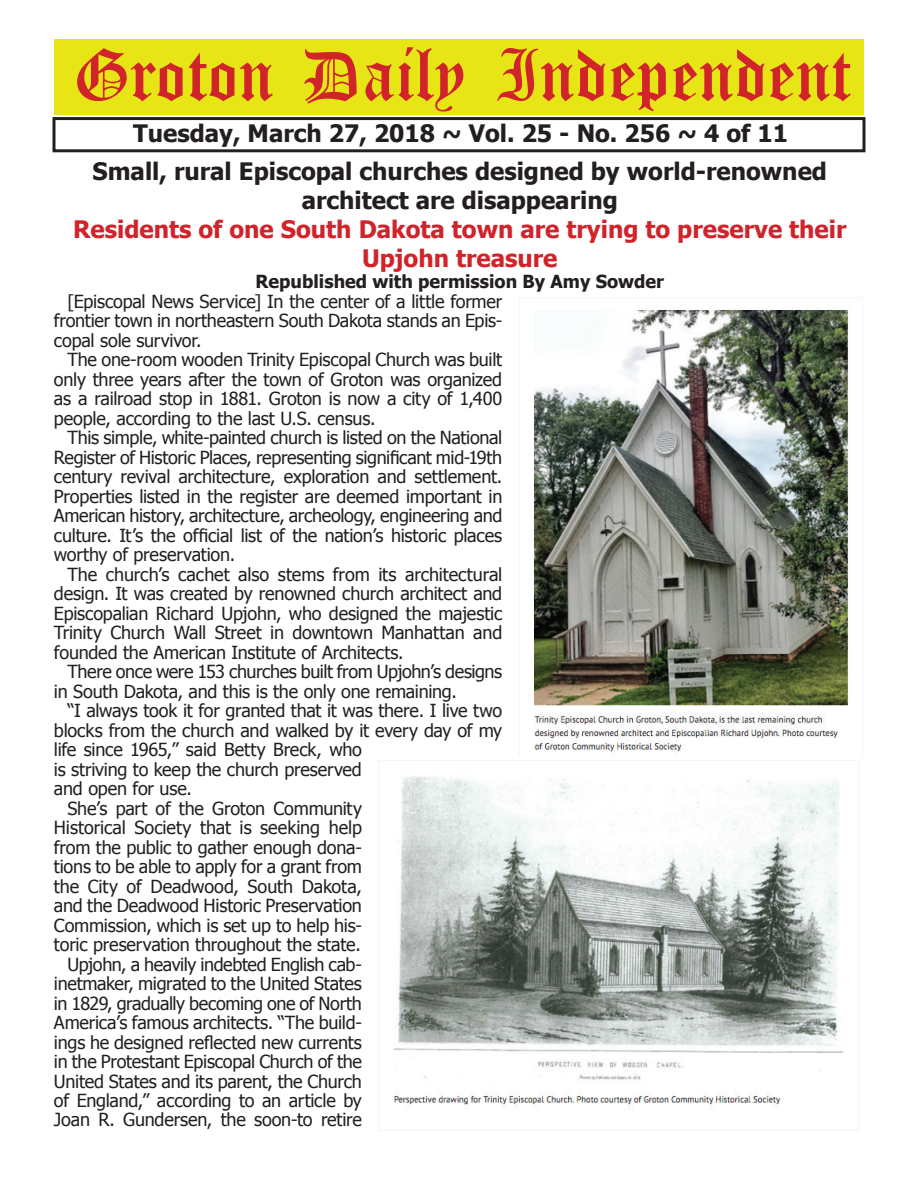
<style>
.page{position:relative;width:918px;height:1188px;background:#fff}
.page>*{position:absolute;margin:0;border:0;box-sizing:border-box;transform-origin:0 0}
.t1{font:54px "Old English Five";color:#d1232a}
.t2{font:700 24px/28.8px "Tahoma";color:#231f20;text-align:center}
.t3{font:700 24px/28.8px "Tahoma";color:#d1232a;text-align:center}
.t4{font:18px/19.5px "Tahoma";letter-spacing:-.01em;color:#231f20;text-align:justify}
.t5{font:700 18px "Tahoma";color:#231f20}
</style>
<div class="page">
<div style="left:52px;top:117px;width:814px;height:35px;border:3px solid #231f20"></div>
<div style="left:54px;top:40px;width:810px;height:75px;background:#e7e515"></div>
<img style="left:519px;top:299px;width:344px;height:458px">
<img style="left:378px;top:760px;width:481px;height:371px">
<h1 class="t1" style="left:73px;top:50px;width:779px">Groton Daily Independent</h1>
<h2 class="t2" style="left:133px;top:117px;width:656px">Tuesday, March 27, 2018 ~ Vol. 25 - No. 256 ~ 4 of 11</h2>
<h2 class="t2" style="left:93px;top:156px;width:736px">Small, rural Episcopal churches designed by world-renowned architect are disappearing</h2>
<h2 class="t3" style="left:73px;top:213px;width:775px">Residents of one South Dakota town are trying to preserve their<br>Upjohn treasure</h2>
<p class="t5" style="left:256px;top:269px;width:410px">Republished with permission By Amy Sowder</p>
<p class="t4" style="left:54px;top:291px;width:450px;text-indent:14px">[Episcopal News Service] In the center of a little former frontier town in northeastern South Dakota stands an Epis&shy;copal sole survivor.</p>
<p class="t4" style="left:54px;top:349px;width:450px;text-indent:14px">The one-room wooden Trinity Episcopal Church was built only three years after the town of Groton was organized as a railroad stop in 1881. Groton is now a city of 1,400 people, according to the last U.S. census.</p>
<p class="t4" style="left:54px;top:427px;width:450px;text-indent:14px">This simple, white-painted church is listed on the National Register of Historic Places, representing significant mid-19th century revival architecture, exploration and settlement.<br>Properties listed in the register are deemed important in American history, architecture, archeology, engineering and culture. It’s the official list of the nation’s historic places worthy of preservation.</p>
<p class="t4" style="left:54px;top:564px;width:450px;text-indent:14px">The church’s cachet also stems from its architectural design. It was created by renowned church architect and Episcopalian Richard Upjohn, who designed the majestic Trinity Church Wall Street in downtown Manhattan and founded the American Institute of Architects.</p>
<p class="t4" style="left:54px;top:661px;width:450px;text-indent:14px">There once were 153 churches built from Upjohn’s designs in South Dakota, and this is the only one remaining.</p>
<p class="t4" style="left:67px;top:700px;width:436px">“I always took it for granted that it was there. I live two</p>
<p class="t4" style="left:54px;top:719px;width:450px">blocks from the church and walked by it every day of my</p>
<p class="t4" style="left:54px;top:739px;width:309px">life since 1965,” said Betty Breck, who</p>
<p class="t4" style="left:54px;top:758px;width:309px">is striving to keep the church preserved</p>
<p class="t4" style="left:54px;top:778px;width:139px">and open for use.</p>
<p class="t4" style="left:67px;top:797px;width:296px">She’s part of the Groton Community</p>
<p class="t4" style="left:54px;top:817px;width:309px">Historical Society that is seeking help</p>
<p class="t4" style="left:54px;top:836px;width:309px">from the public to gather enough dona-</p>
<p class="t4" style="left:54px;top:856px;width:310px">tions to be able to apply for a grant from</p>
<p class="t4" style="left:54px;top:875px;width:309px">the City of Deadwood, South Dakota,</p>
<p class="t4" style="left:54px;top:895px;width:309px">and the Deadwood Historic Preservation</p>
<p class="t4" style="left:54px;top:914px;width:309px">Commission, which is set up to help his-</p>
<p class="t4" style="left:54px;top:934px;width:308px">toric preservation throughout the state.</p>
<p class="t4" style="left:67px;top:953px;width:296px">Upjohn, a heavily indebted English cab-</p>
<p class="t4" style="left:54px;top:973px;width:309px">inetmaker, migrated to the United States</p>
<p class="t4" style="left:54px;top:992px;width:309px">in 1829, gradually becoming one of North</p>
<p class="t4" style="left:54px;top:1012px;width:309px">America’s famous architects. “The build-</p>
<p class="t4" style="left:54px;top:1031px;width:309px">ings he designed reflected new currents</p>
<p class="t4" style="left:54px;top:1051px;width:309px">in the Protestant Episcopal Church of the</p>
<p class="t4" style="left:54px;top:1070px;width:309px">United States and its parent, the Church</p>
<p class="t4" style="left:54px;top:1090px;width:309px">of England,” according to an article by</p>
<p class="t4" style="left:54px;top:1109px;width:309px">Joan R. Gundersen, the soon-to retire</p>
</div>
